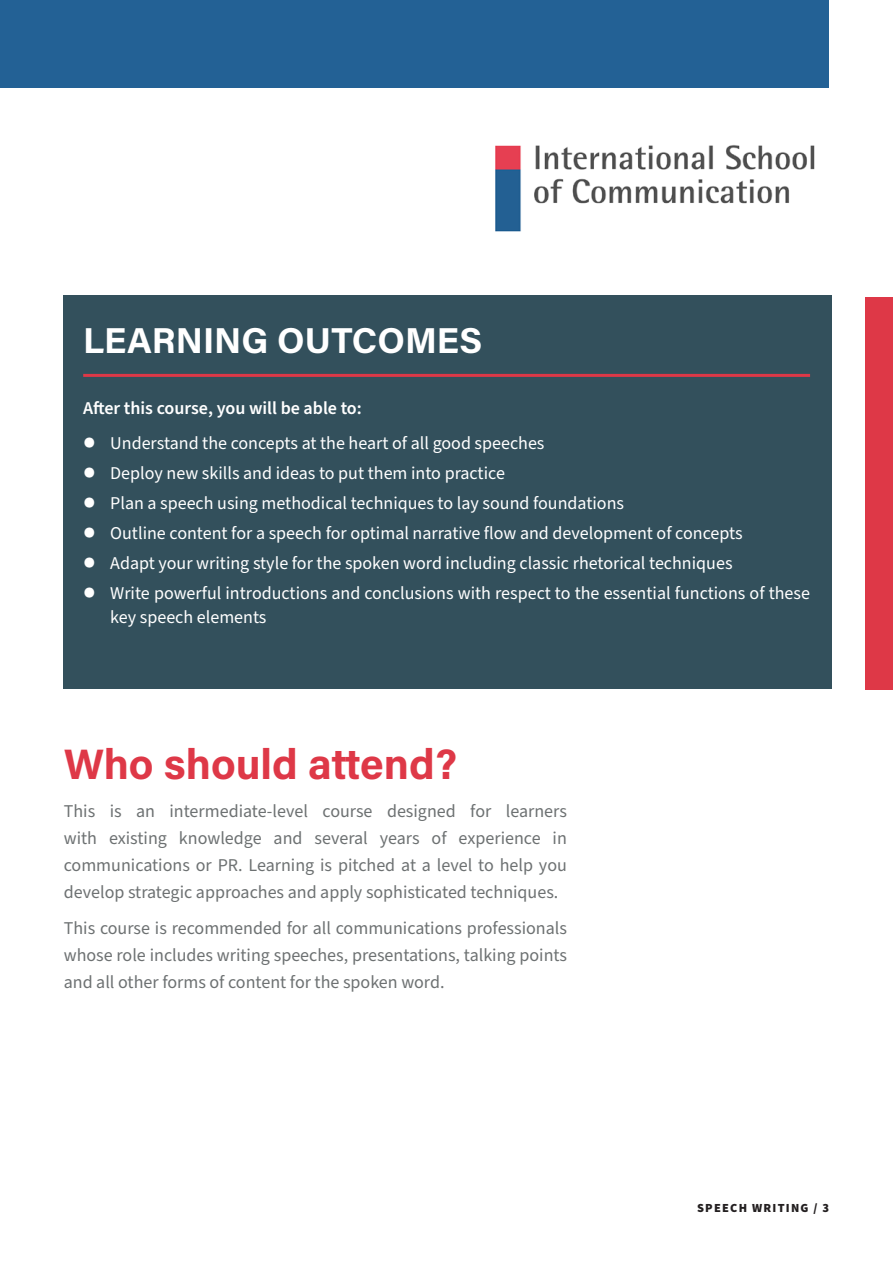
<style>
.page{position:relative;width:893px;height:1263px;background:#fff}
.page>*{position:absolute;margin:0;border:0;box-sizing:border-box;transform-origin:0 0}
.ISOC_H1_red{font:700 42.6px "Acumin Pro";color:#de3847}
.ISOC_H1_white{font:700 36px "Acumin Pro";color:#fff}
.t1{font:18px/24px "Source Sans Pro";color:#fff}
.ISOC_large_body_text{font:18px/27px "Source Sans Pro";color:#6d7172;text-align:justify}
.ISOC_H3_white{font:600 18px "Source Sans Pro";color:#fff}
.t2{font:900 12.3px "Source Sans Pro";letter-spacing:.1em;color:#231f20}
.s1{font-weight:700;font-size:36px}
</style>
<div class="page">
<div style="left:0;top:0;width:829px;height:88px;background:#236195"></div>
<div style="left:865px;top:298px;width:28px;height:392px;background:#de3847"></div>
<img style="left:495px;top:145px;width:320px;height:87px">
<div style="left:64px;top:295px;width:768px;height:394px;background:#33505c"></div>
<hr style="left:83px;top:374px;width:727px;height:3px;background:#de3847">
<p class="ISOC_H1_white" style="left:83px;top:315px;width:401px">LEARNING OUTCOMES</p>
<p class="ISOC_H3_white" style="left:83px;top:396px;width:280px">After this course, you will be able to:</p>
<p class="t1" style="left:83px;top:431px;width:463px"><span class="s1">•</span> Understand the concepts at the heart of all good speeches</p>
<p class="t1" style="left:83px;top:461px;width:423px"><span class="s1">•</span> Deploy new skills and ideas to put them into practice</p>
<p class="t1" style="left:83px;top:492px;width:542px"><span class="s1">•</span> Plan a speech using methodical techniques to lay sound foundations</p>
<p class="t1" style="left:83px;top:522px;width:661px"><span class="s1">•</span> Outline content for a speech for optimal narrative flow and development of concepts</p>
<p class="t1" style="left:83px;top:552px;width:651px"><span class="s1">•</span> Adapt your writing style for the spoken word including classic rhetorical techniques</p>
<p class="t1" style="left:110px;top:582px;width:701px;text-indent:-27px"><span class="s1">•</span> Write powerful introductions and conclusions with respect to the essential functions of these key speech elements</p>
<p class="ISOC_H1_red" style="left:64px;top:734px;width:395px">Who should attend?</p>
<p class="ISOC_large_body_text" style="left:64px;top:798px;width:505px">This is an intermediate-level course designed for learners with existing knowledge and several years of experience in communications or PR. Learning is pitched at a level to help you develop strategic approaches and apply sophisticated techniques.</p>
<p class="ISOC_large_body_text" style="left:64px;top:915px;width:505px">This course is recommended for all communications professionals whose role includes writing speeches, presentations, talking points and all other forms of content for the spoken word.</p>
<p class="t2" style="left:697px;top:1199px;width:134px">SPEECH WRITING / 3</p>
</div>
